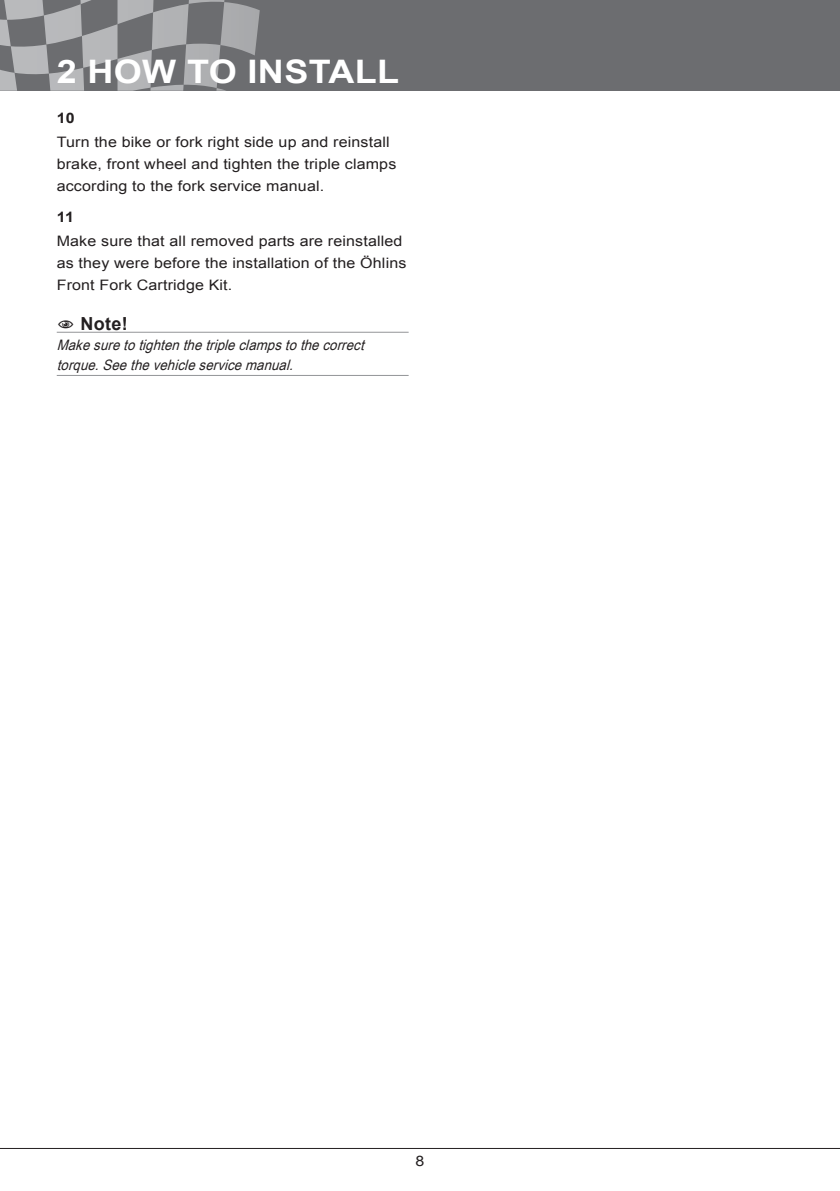
<style>
.page{position:relative;width:840px;height:1191px;background:#fff}
.page>*{position:absolute;margin:0;border:0;box-sizing:border-box;transform-origin:0 0}
._4_Header_Page_heade{font:700 32.4px "Arial";letter-spacing:.01em;color:#fff;scale:1.11 1}
.t1{font:700 18px "Arial";color:#231f20}
._6_Body_type{font:14.4px/22px "Arial";letter-spacing:.01em;color:#231f20;scale:1.11 1}
._9_Body_Type_Italic{font:italic 14.4px/20px "Arial Narrow";color:#231f20;scale:1.11 1}
._7_Body_type_StepNo{font:700 14.4px "Arial";color:#231f20;scale:1.11 1}
</style>
<div class="page">
<hr style="left:0;top:1148px;width:839px;height:1px;background:#231f20">
<div style="left:0;top:0;width:839px;height:91px;background:#6c6d70"></div>
<svg style="left:0;top:0;width:260px;height:91px"></svg>
<hr style="left:57px;top:332px;width:351px;height:1px;background:#939598">
<hr style="left:57px;top:375px;width:351px;height:1px;background:#939598">
<p class="_4_Header_Page_heade" style="left:57px;top:50px;width:310px">2 HOW TO INSTALL</p>
<p class="_7_Body_type_StepNo" style="left:57px;top:108px;width:18px">10</p>
<p class="_6_Body_type" style="left:57px;top:131px;width:307px">Turn the bike or fork right side up and reinstall brake, front wheel and tighten the triple clamps according to the fork service manual.</p>
<p class="_7_Body_type_StepNo" style="left:57px;top:208px;width:17px">11</p>
<p class="_6_Body_type" style="left:57px;top:230px;width:316px">Make sure that all removed parts are reinstalled as they were before the installation of the Öhlins<br>Front Fork Cartridge Kit.</p>
<p class="t1" style="left:94px;top:311px;width:36px">Not e!</p>
<p class="_9_Body_Type_Italic" style="left:57px;top:334px;width:283px">Makesuretotightenthetripleclampstothecorrect torque.Seethevehicleservicemanual.</p>
<p class="_6_Body_type" style="left:415px;top:1149px;width:10px">8</p>
</div>
